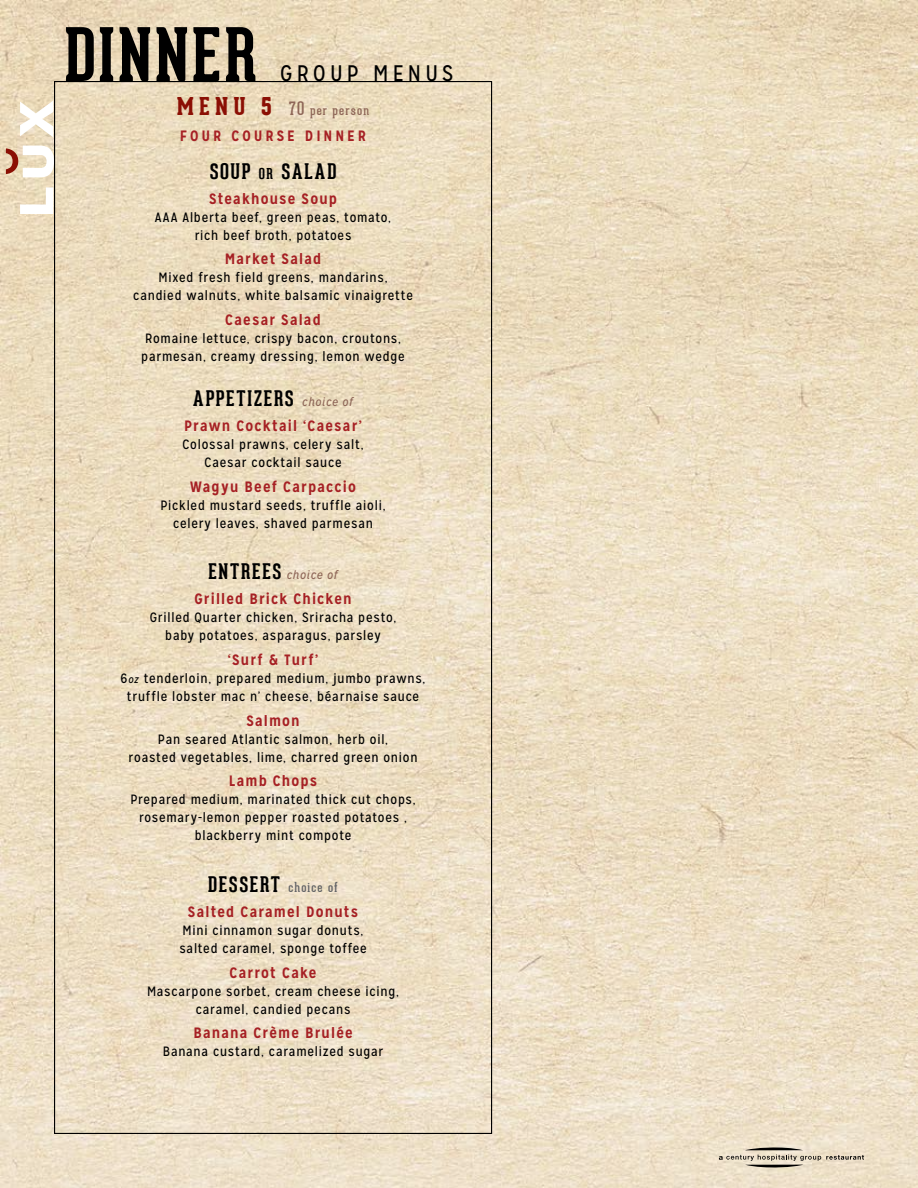
<style>
.page{position:relative;width:918px;height:1188px;background:#fff}
.page>*{position:absolute;margin:0;border:0;box-sizing:border-box;transform-origin:0 0}
.t1{font:700 72px "Geared Slab";color:#000}
.t2{font:22.5px "Mission Gothic";letter-spacing:.185em;color:#000}
.t3{font:700 21px "Geared Slab";letter-spacing:.08em;color:#000}
.t4{font:700 15px "Mission Gothic";letter-spacing:.075em;color:#a62024}
.t5{font:700 15px "Mission Gothic";letter-spacing:.195em;color:#a62024}
.t6{font:13.5px/18px "Mission Gothic";letter-spacing:.055em;color:#000;text-align:center}
.t7{font:13.5px "Geared Slab";letter-spacing:.085em;color:#8e6657}
.t8{font:13.5px "Geared Slab";letter-spacing:.085em;color:#636466}
.t9{font:italic 12px "Mission Gothic";letter-spacing:.055em;color:#8e6657}
.s1{font-weight:800;font-size:24px;color:#8b0f04}
.s2{font-size:18px}
.s3{font-size:14.7px}
.s4{font-family:"Mission Gothic";font-weight:400;font-style:italic;font-size:12px;color:#8e6657}
.s5{font-family:"Geared Slab";font-weight:700;font-style:normal;font-size:21px;color:#000}
.s6{font-style:italic;font-size:10.5px}
</style>
<div class="page">
<img style="left:0;top:0;width:918px;height:1188px">
<svg style="left:719px;top:1145px;width:145px;height:25px;background:#d1c6b2"></svg>
<svg style="left:20px;top:187px;width:33px;height:27px"></svg>
<svg style="left:20px;top:100px;width:33px;height:37px"></svg>
<svg style="left:6px;top:146px;width:48px;height:31px"></svg>
<h1 class="t1" style="left:65px;top:10px;width:89px">DINNER</h1>
<h2 class="t2" style="left:280px;top:60px;width:173px">Gr oup m enus</h2>
<p class="t7" style="left:177px;top:102px;width:194px"><span class="s1">M E N U 5</span> <span class="s2">70</span> per person</p>
<p class="t5" style="left:180px;top:126px;width:188px">FOUR COURSE DINNER</p>
<h3 class="t3" style="left:210px;top:158px;width:128px">SOUP <span class="s3">or</span> SALAD</h3>
<p class="t4" style="left:209px;top:189px;width:130px">Steakhouse Soup</p>
<p class="t6" style="left:155px;top:208px;width:238px">AAA Alberta beef, green peas, tomato, rich beef broth, potatoes</p>
<p class="t4" style="left:225px;top:250px;width:98px">Market Salad</p>
<p class="t6" style="left:133px;top:269px;width:281px">Mixed fresh field greens, mandarins, candied walnuts, white balsamic vinaigrette</p>
<p class="t4" style="left:225px;top:310px;width:97px">Caesar Salad</p>
<p class="t6" style="left:141px;top:330px;width:265px;text-align:left">Romaine lettuce, crispy bacon, croutons, parmesan, creamy dressing, lemon wedge</p>
<h3 class="t3" style="left:193px;top:385px;width:162px">APPETIZERS <span class="s4">choice of</span></h3>
<p class="t4" style="left:184px;top:416px;width:179px">Prawn Cocktail ‘Caesar’</p>
<p class="t6" style="left:183px;top:435px;width:183px">Colossal prawns, celery salt,<br>Caesar cocktail sauce</p>
<p class="t4" style="left:190px;top:477px;width:167px">Wagyu Beef Carpaccio</p>
<p class="t6" style="left:161px;top:496px;width:227px">Pickled mustard seeds, truffle aioli, celery leaves, shaved parmesan</p>
<p class="t9" style="left:208px;top:568px;width:131px"><span class="s5">ENTREES</span> choice of</p>
<p class="t4" style="left:194px;top:589px;width:159px">Grilled Brick Chicken</p>
<p class="t6" style="left:150px;top:609px;width:248px">Grilled Quarter chicken, Sriracha pesto, baby potatoes, asparagus, parsley</p>
<p class="t4" style="left:228px;top:650px;width:92px">‘Surf &amp; Turf’</p>
<p class="t6" style="left:121px;top:669px;width:306px">6<span class="s6">oz</span> tenderloin, prepared medium, jumbo prawns, truffle lobster mac n’ cheese, béarnaise sauce</p>
<p class="t4" style="left:246px;top:711px;width:55px">Salmon</p>
<p class="t6" style="left:129px;top:730px;width:290px">Pan seared Atlantic salmon, herb oil,<br>roasted vegetables, lime, charred green onion</p>
<p class="t4" style="left:229px;top:772px;width:90px">Lamb Chops</p>
<p class="t6" style="left:130px;top:791px;width:287px">Prepared medium, marinated thick cut chops, rosemary-lemon pepper roasted potatoes , blackberry mint compote</p>
<h3 class="t3" style="left:208px;top:871px;width:12px">DESSERT</h3>
<p class="t8" style="left:289px;top:879px;width:51px">choice of</p>
<p class="t4" style="left:188px;top:902px;width:172px">Salted Caramel Donuts</p>
<p class="t6" style="left:179px;top:921px;width:189px;text-align:left">Mini cinnamon sugar donuts, salted caramel, sponge toffee</p>
<p class="t4" style="left:230px;top:963px;width:88px">Carrot Cake</p>
<p class="t6" style="left:147px;top:982px;width:254px">Mascarpone sorbet, cream cheese icing, caramel, candied pecans</p>
<p class="t4" style="left:193px;top:1024px;width:161px">Banana Crème Brulée</p>
<p class="t6" style="left:163px;top:1043px;width:222px">Banana custard, caramelized sugar</p>
</div>
